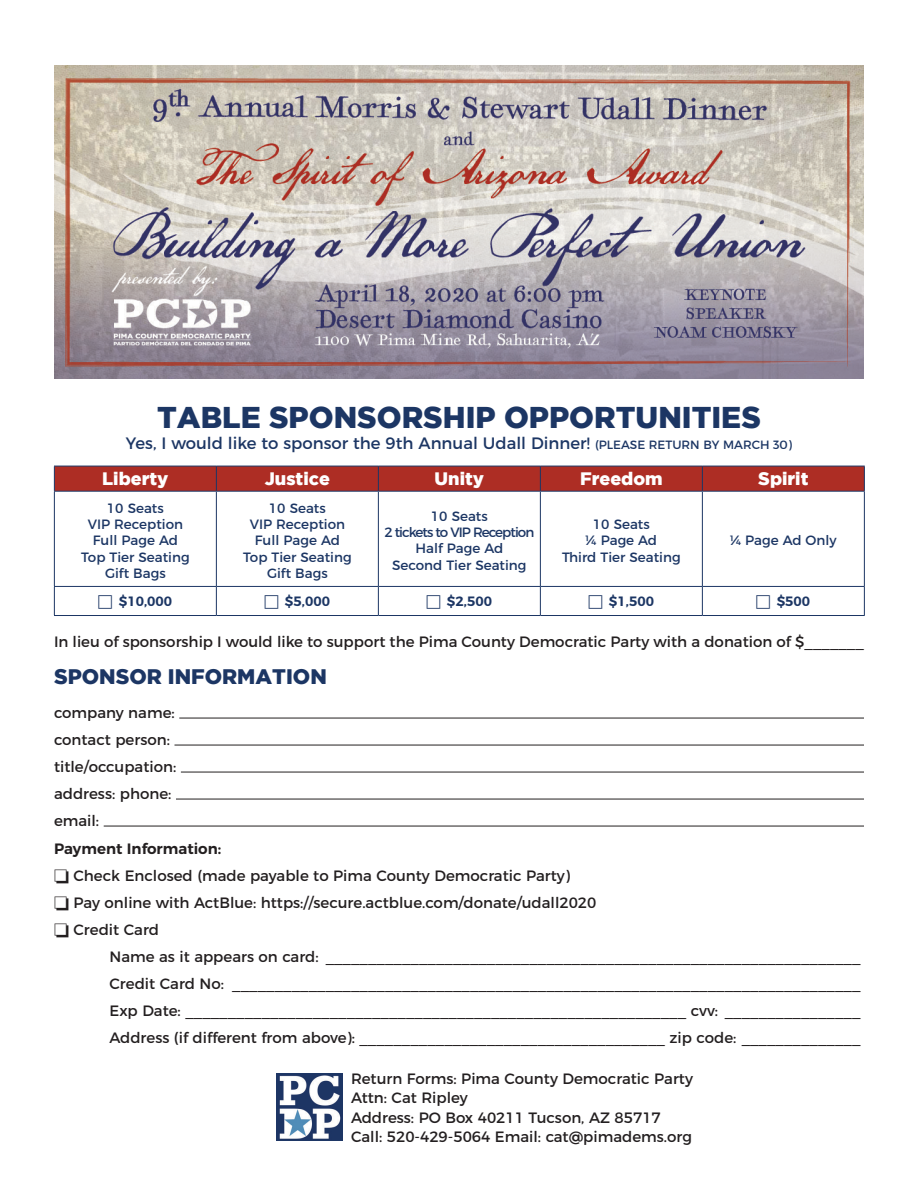
<style>
.page{position:relative;width:918px;height:1188px;background:#fff}
.page>*{position:absolute;margin:0;border:0;box-sizing:border-box;transform-origin:0 0}
.t1{font:900 30px "Gotham";color:#1c3664}
.t2{font:900 21px "Gotham";color:#1c3664}
.t3{font:900 18px "Gotham";color:#fff}
.t4{font:16.5px "Montserrat";color:#1c3664}
.t5{font:15px/27px "Montserrat";color:#231f20}
.t6{font:600 15px "Montserrat";color:#231f20}
.t7{font:13.5px/16.2px "Montserrat";color:#1c3664;text-align:center}
.t8{font:600 13.5px "Montserrat";color:#1c3664}
.s1{font-size:12px}
</style>
<div class="page">
<svg style="left:55px;top:492px;width:809px;height:94px"></svg>
<svg style="left:54px;top:466px;width:811px;height:25px;background:#a72d26"></svg>
<hr style="left:54px;top:491px;width:162px;height:1px;background:#1c3664">
<hr style="left:54px;top:492px;width:1px;height:94px;background:#1c3664">
<hr style="left:216px;top:491px;width:162px;height:1px;background:#1c3664">
<hr style="left:216px;top:492px;width:1px;height:94px;background:#1c3664">
<hr style="left:378px;top:491px;width:162px;height:1px;background:#1c3664">
<hr style="left:378px;top:492px;width:1px;height:94px;background:#1c3664">
<hr style="left:540px;top:491px;width:162px;height:1px;background:#1c3664">
<hr style="left:540px;top:492px;width:1px;height:94px;background:#1c3664">
<hr style="left:702px;top:491px;width:163px;height:1px;background:#1c3664">
<hr style="left:702px;top:492px;width:1px;height:94px;background:#1c3664">
<hr style="left:864px;top:492px;width:1px;height:94px;background:#1c3664">
<hr style="left:54px;top:586px;width:162px;height:1px;background:#1c3664">
<svg style="left:54px;top:587px;width:1px;height:28px"></svg>
<hr style="left:216px;top:586px;width:162px;height:1px;background:#1c3664">
<svg style="left:216px;top:587px;width:1px;height:28px"></svg>
<hr style="left:54px;top:615px;width:162px;height:1px;background:#1c3664">
<hr style="left:216px;top:615px;width:162px;height:1px;background:#1c3664">
<hr style="left:378px;top:586px;width:162px;height:1px;background:#1c3664">
<svg style="left:378px;top:587px;width:1px;height:28px"></svg>
<hr style="left:540px;top:586px;width:162px;height:1px;background:#1c3664">
<svg style="left:540px;top:587px;width:1px;height:28px"></svg>
<hr style="left:702px;top:586px;width:163px;height:1px;background:#1c3664">
<svg style="left:702px;top:587px;width:1px;height:28px"></svg>
<svg style="left:864px;top:587px;width:1px;height:28px"></svg>
<hr style="left:378px;top:615px;width:162px;height:1px;background:#1c3664">
<hr style="left:540px;top:615px;width:162px;height:1px;background:#1c3664">
<hr style="left:702px;top:615px;width:163px;height:1px;background:#1c3664">
<hr style="left:179px;top:718px;width:685px;height:1px;background:#231f20">
<hr style="left:174px;top:745px;width:690px;height:1px;background:#231f20">
<hr style="left:181px;top:772px;width:683px;height:1px;background:#231f20">
<hr style="left:176px;top:799px;width:688px;height:1px;background:#231f20">
<hr style="left:104px;top:826px;width:760px;height:1px;background:#231f20">
<img style="left:276px;top:1073px;width:67px;height:67px">
<img style="left:54px;top:66px;width:810px;height:313px">
<h1 class="t1" style="left:157px;top:400px;width:605px">TABLE SPONSORSHIP OPPORTUNITIES</h1>
<p class="t4" style="left:126px;top:430px;width:668px">Yes, I would like to sponsor the 9th Annual Udall Dinner! <span class="s1">(PLEASE RETURN BY MARCH 30)</span></p>
<p class="t3" style="left:102px;top:468px;width:68px">Liberty</p>
<p class="t3" style="left:265px;top:468px;width:67px">Justice</p>
<p class="t3" style="left:435px;top:468px;width:51px">Unity</p>
<p class="t3" style="left:580px;top:468px;width:84px">Freedom</p>
<p class="t3" style="left:758px;top:468px;width:52px">Spirit</p>
<p class="t7" style="left:81px;top:499px;width:110px">10 Seats<br>VIP Reception<br>Full Page Ad<br>Top Tier Seating<br>Gift Bags</p>
<p class="t7" style="left:243px;top:499px;width:110px">10 Seats<br>VIP Reception<br>Full Page Ad<br>Top Tier Seating<br>Gift Bags</p>
<p class="t7" style="left:384px;top:507px;width:152px">10 Seats<br>2 tickets to VIP Reception<br>Half Page Ad<br>Second Tier Seating</p>
<p class="t7" style="left:562px;top:515px;width:120px">10 Seats<br>¼ Page Ad<br>Third Tier Seating</p>
<p class="t7" style="left:730px;top:531px;width:108px">¼ Page Ad Only</p>
<p class="t8" style="left:119px;top:590px;width:55px">$10,000</p>
<p class="t8" style="left:285px;top:590px;width:47px">$5,000</p>
<p class="t8" style="left:447px;top:590px;width:47px">$2,500</p>
<p class="t8" style="left:609px;top:590px;width:47px">$1,500</p>
<p class="t8" style="left:777px;top:590px;width:35px">$500</p>
<p class="t5" style="left:54px;top:627px;width:811px">In lieu of sponsorship I would like to support the Pima County Democratic Party with a donation of $_______</p>
<h2 class="t2" style="left:54px;top:664px;width:274px">SPONSOR INFORMATION</h2>
<p class="t5" style="left:54px;top:698px;width:124px">company name: contact person: title/occupation: address: phone: email:</p>
<p class="t6" style="left:54px;top:837px;width:169px">Payment Information:</p>
<p class="t5" style="left:54px;top:861px;width:518px">□ Check Enclosed (made payable to Pima County Democratic Party)</p>
<p class="t5" style="left:54px;top:888px;width:544px">□ Pay online with ActBlue: https://secure.actblue.com/donate/udall2020</p>
<p class="t5" style="left:110px;top:915px;width:753px;text-indent:-56px">□ Credit Card<br>Name as it appears on card:<br>Credit Card No: __________________________________________________________________________ Exp Date: ___________________________________________________________ cvv: ________________ Address (if different from above): ____________________________________ zip code: ______________</p>
<p class="t5" style="left:351px;top:1068px;width:343px;line-height:19.5px">Return Forms: Pima County Democratic Party Attn: Cat Ripley<br>Address: PO Box 40211 Tucson, AZ 85717<br>Call: 520-429-5064 Email: cat@pimadems.org</p>
</div>
